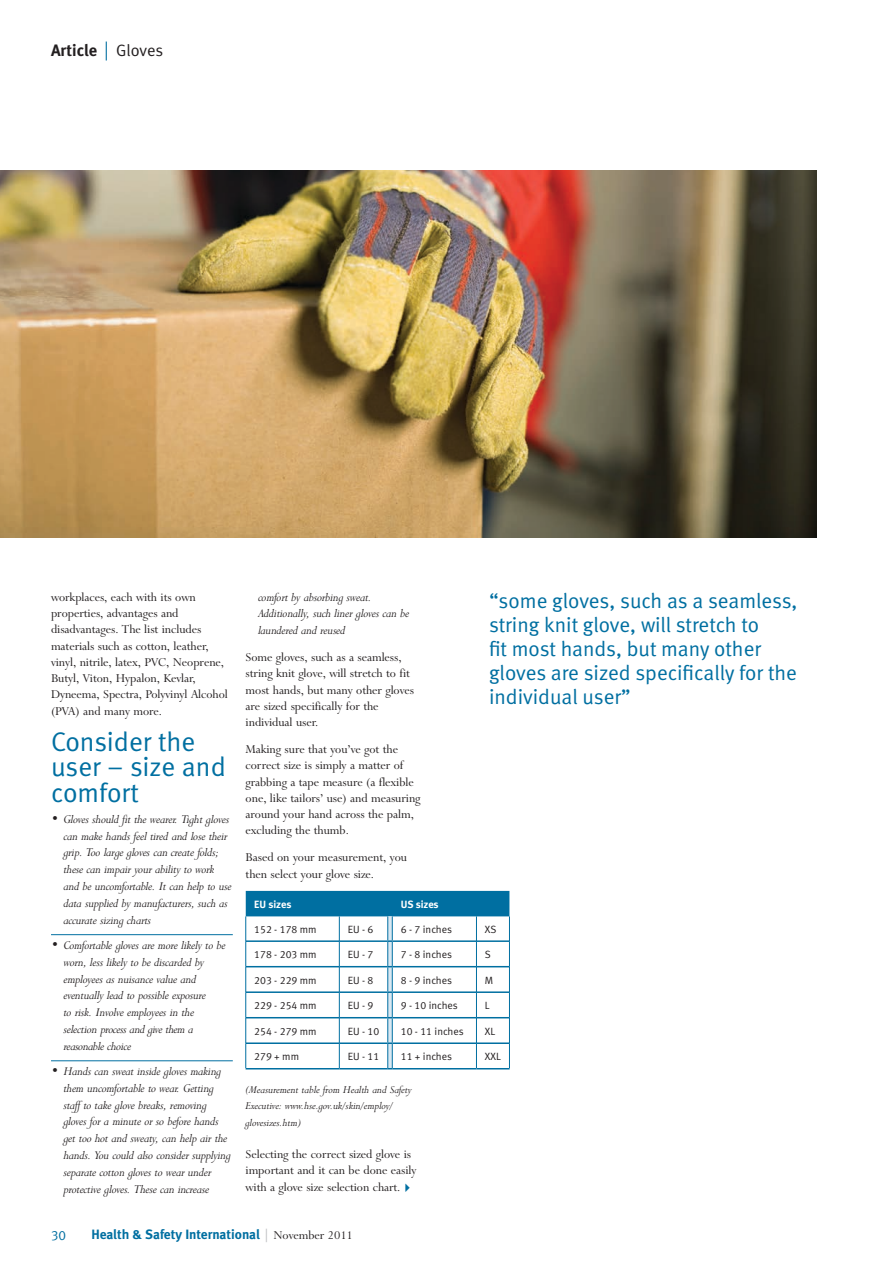
<style>
.page{position:relative;width:893px;height:1263px;background:#fff}
.page>*{position:absolute;margin:0;border:0;box-sizing:border-box;transform-origin:0 0}
.t1{font:27px/25.5px "Meta Normal LF";color:#006fa1}
.t2{font:21px/24px "Meta Normal LF";color:#006fa1}
.t3{font:16.5px "Meta Bold LF";color:#231f20}
.t4{font:italic 13.5px/16.8px "Lapidary 333 BT";letter-spacing:-.01em;color:#231f20}
.t5{font:13.5px/16.4px "Lapidary 333 BT";color:#231f20}
.t6{font:13.5px "Meta Bold LF";color:#006fa1}
.t7{font:13.5px "Meta Normal LF";color:#006fa1}
.t8{font:italic 12px/16.2px "Lapidary 333 BT";color:#231f20}
.t9{font:10.5px "Meta Normal LF";color:#231f20}
.t10{font:10.5px "Meta Bold LF";letter-spacing:-.005em;color:#fff}
.s1{font-family:"Lapidary 333 BT";font-size:18.9px;color:#006fa1}
.s2{font-family:"Meta Normal LF"}
.s3{color:#006fa1}
.s4{font-family:"Lapidary 333 BT";color:#bcbec0}
.s5{font-family:"Lapidary 333 BT";color:#231f20}
</style>
<div class="page">
<hr style="left:51px;top:934px;width:182px;height:1px;background:#006fa1">
<hr style="left:51px;top:1060px;width:182px;height:1px;background:#006fa1">
<svg style="left:245px;top:891px;width:265px;height:178px"></svg>
<img style="left:0;top:171px;width:816px;height:367px">
<p class="t3" style="left:51px;top:40px;width:114px">Article <span class="s1">|</span> <span class="s2">Gloves</span></p>
<p class="t5" style="left:51px;top:589px;width:178px">workplaces, each with its own properties, advantages and disadvantages. The list includes materials such as cotton, leather, vinyl, nitrile, latex, PVC, Neoprene,<br>Butyl, Viton, Hypalon, Kevlar,<br>Dyneema, Spectra, Polyvinyl Alcohol (PVA) and many more.</p>
<h1 class="t1" style="left:51px;top:728px;width:176px">Consider the user – size and comfort</h1>
<p class="t4" style="left:64px;top:811px;width:170px;text-indent:-13px">• Gloves should fit the wearer. Tight gloves can make hands feel tired and lose their grip. Too large gloves can create folds; these can impair your ability to work and be uncomfortable. It can help to use data supplied by manufacturers, such as accurate sizing charts</p>
<p class="t4" style="left:64px;top:937px;width:164px;text-indent:-13px">• Comfortable gloves are more likely to be worn, less likely to be discarded by employees as nuisance value and eventually lead to possible exposure<br>to risk. Involve employees in the selection process and give them a reasonable choice</p>
<p class="t4" style="left:64px;top:1063px;width:169px;text-indent:-13px">• Hands can sweat inside gloves making them uncomfortable to wear. Getting staff to take glove breaks, removing gloves for a minute or so before hands get too hot and sweaty, can help air the hands. You could also consider supplying separate cotton gloves to wear under protective gloves. These can increase</p>
<p class="t4" style="left:258px;top:588px;width:153px">comfort by absorbing sweat.<br>Additionally, such liner gloves can be laundered and reused</p>
<p class="t5" style="left:246px;top:649px;width:170px">Some gloves, such as a seamless, string knit glove, will stretch to fit most hands, but many other gloves are sized specifically for the individual user.</p>
<p class="t5" style="left:246px;top:741px;width:176px">Making sure that you’ve got the correct size is simply a matter of grabbing a tape measure (a flexible one, like tailors’ use) and measuring around your hand across the palm, excluding the thumb.</p>
<p class="t5" style="left:246px;top:849px;width:163px">Based on your measurement, you then select your glove size.</p>
<h2 class="t2" style="left:489px;top:588px;width:310px">“some gloves, such as a seamless, string knit glove, will stretch to<br>fit most hands, but many other gloves are sized specifically for the individual user”</h2>
<p class="t10" style="left:254px;top:898px;width:39px">EU sizes</p>
<p class="t10" style="left:401px;top:898px;width:39px">US sizes</p>
<p class="t9" style="left:254px;top:923px;width:64px">152 - 178 mm</p>
<p class="t9" style="left:348px;top:923px;width:27px">EU - 6</p>
<p class="t9" style="left:401px;top:923px;width:53px">6 - 7 inches</p>
<p class="t9" style="left:485px;top:923px;width:13px">XS</p>
<p class="t9" style="left:254px;top:948px;width:64px">178 - 203 mm</p>
<p class="t9" style="left:348px;top:948px;width:27px">EU - 7</p>
<p class="t9" style="left:401px;top:948px;width:53px">7 - 8 inches</p>
<p class="t9" style="left:485px;top:948px;width:7px">S</p>
<p class="t9" style="left:254px;top:974px;width:64px">203 - 229 mm</p>
<p class="t9" style="left:348px;top:974px;width:27px">EU - 8</p>
<p class="t9" style="left:401px;top:974px;width:53px">8 - 9 inches</p>
<p class="t9" style="left:485px;top:974px;width:10px">M</p>
<p class="t9" style="left:254px;top:999px;width:64px">229 - 254 mm</p>
<p class="t9" style="left:348px;top:999px;width:27px">EU - 9</p>
<p class="t9" style="left:401px;top:999px;width:59px">9 - 10 inches</p>
<p class="t9" style="left:485px;top:999px;width:6px">L</p>
<p class="t9" style="left:254px;top:1025px;width:64px">254 - 279 mm</p>
<p class="t9" style="left:348px;top:1025px;width:33px">EU - 10</p>
<p class="t9" style="left:401px;top:1025px;width:64px">10 - 11 inches</p>
<p class="t9" style="left:485px;top:1025px;width:12px">XL</p>
<p class="t9" style="left:254px;top:1050px;width:46px">279 + mm</p>
<p class="t9" style="left:348px;top:1050px;width:33px">EU - 11</p>
<p class="t9" style="left:401px;top:1050px;width:53px">11 + inches</p>
<p class="t9" style="left:485px;top:1050px;width:18px">XXL</p>
<p class="t8" style="left:246px;top:1082px;width:168px">(Measurement table from Health and Safety<br>Executive: www.hse.gov.uk/skin/employ/ glovesizes.htm)</p>
<p class="t5" style="left:246px;top:1146px;width:172px">Selecting the correct sized glove is important and it can be done easily with a glove size selection chart.<span class="s3">✔</span></p>
<p class="t7" style="left:51px;top:1227px;width:17px">30</p>
<p class="t6" style="left:91px;top:1227px;width:263px">Health &amp; Safety International <span class="s4">|</span> <span class="s5">November 2011</span></p>
</div>
